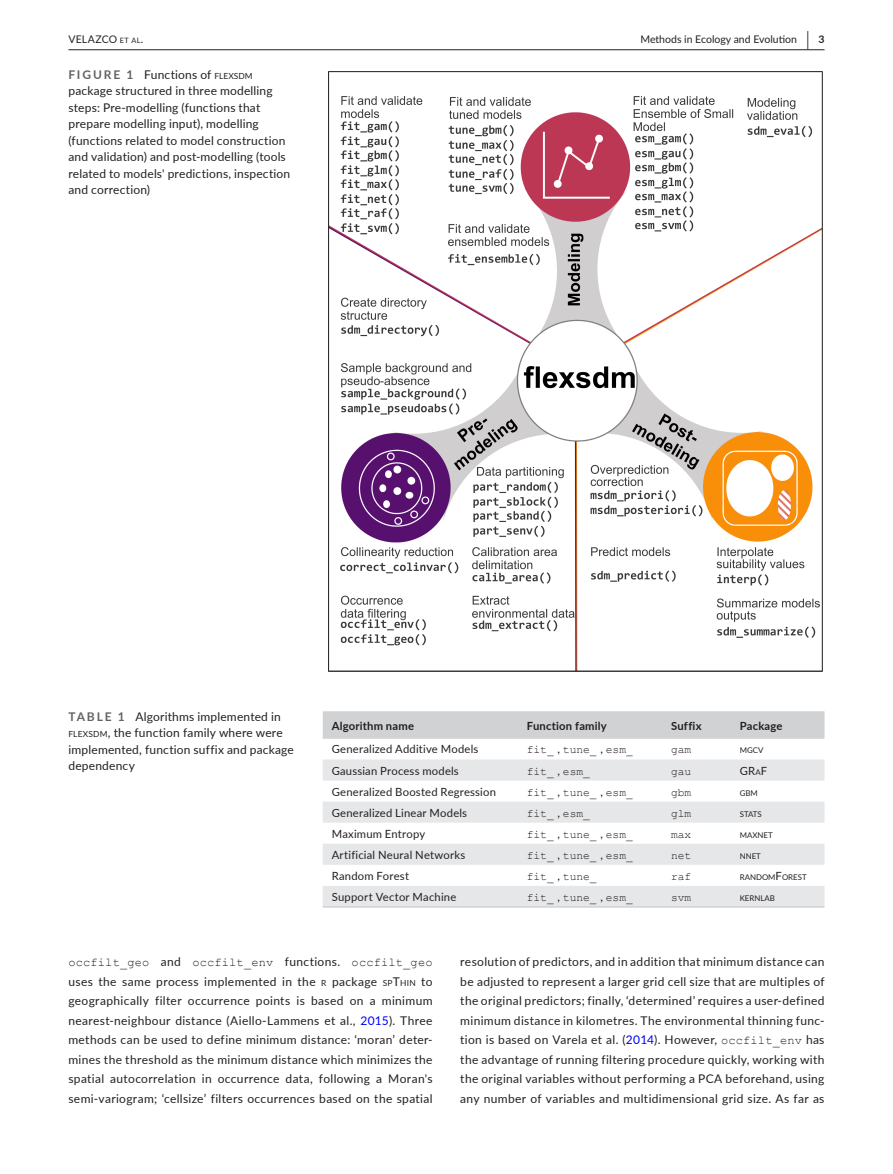
<style>
.page{position:relative;width:893px;height:1174px;background:#fff}
.page>*{position:absolute;margin:0;border:0;box-sizing:border-box;transform-origin:0 0}
.t1{font:12px/19.5px "Lato";letter-spacing:.015em;color:#231f20;text-align:justify}
.t2{font:12px "Courier New";letter-spacing:.015em;color:#231f20}
.t3{font:11.25px "Lato";letter-spacing:.02em;color:#231f20}
.t4{font:11.25px "Courier New";color:#231f20}
.t5{font:700 11.25px "Lato";letter-spacing:.02em;color:#231f20}
.t6{font:10.5px "Lato";color:#231f20}
.t7{font:7.8px "Lato";color:#231f20}
.s1{font-size:7.35px}
.s2{font-style:inherit}
.s3{font-weight:700;font-size:19.5px}
.s4{font-weight:700}
.s5{font-weight:700;color:#636366}
.s6{font-size:8.4px}
.s7{font-family:"Lato"}
.s8{font-size:7.8px}
.s9{font-size:11.25px}
.s10{color:#00f}
.s11{font-family:"Courier New"}
</style>
<div class="page">
<hr style="left:68px;top:49px;width:756px;height:1px;background:#231f20">
<img style="left:328px;top:71px;width:495px;height:601px">
<svg style="left:323px;top:711px;width:501px;height:28px;background:#d1d2d4"></svg>
<svg style="left:323px;top:759px;width:501px;height:147px;fill:#e6e7e9"></svg>
<hr style="left:323px;top:906px;width:195px;height:1px;background:#d1d2d4">
<hr style="left:518px;top:906px;width:144px;height:1px;background:#d1d2d4">
<hr style="left:662px;top:906px;width:69px;height:1px;background:#d1d2d4">
<hr style="left:731px;top:906px;width:93px;height:1px;background:#d1d2d4">
<p class="t6" style="left:68px;top:31px;width:76px">VELAZCO <span class="s1">ET AL</span><span class="s2">.</span></p>
<p class="t6" style="left:640px;top:31px;width:186px">Methods in Ecology and Evolu on <span class="s3">|</span> <span class="s4">3</span></p>
<p class="t1" style="left:68px;top:66px;width:223px;line-height:16.5px;text-align:left"><span class="s5">FIGURE 1</span> Functions of <span class="s6">FLEXSDM </span>package structured in three modelling steps: Pre-modelling (functions that prepare modelling input), modelling (functions related to model construction and validation) and post-modelling (tools related to models' predictions, inspection and correction)</p>
<p class="t1" style="left:68px;top:708px;width:227px;line-height:16.5px;text-align:left"><span class="s5">TABLE 1</span> Algorithms implemented in<br><span class="s6">FLEXSDM</span>, the function family where were implemented, function suffix and package dependency</p>
<p class="t5" style="left:332px;top:717px;width:84px">Algorithm name</p>
<p class="t5" style="left:527px;top:717px;width:82px">Function family</p>
<p class="t5" style="left:671px;top:717px;width:32px">Suffix</p>
<p class="t5" style="left:740px;top:717px;width:44px">Package</p>
<p class="t3" style="left:332px;top:741px;width:148px">Generalized Additive Models</p>
<p class="t4" style="left:527px;top:743px;width:108px">fit_ <span class="s7">,</span> tune_ <span class="s7">,</span> esm_</p>
<p class="t4" style="left:671px;top:743px;width:22px">gam</p>
<p class="t7" style="left:740px;top:745px;width:25px">MGCV</p>
<p class="t3" style="left:332px;top:762px;width:129px">Gaussian Process models</p>
<p class="t4" style="left:527px;top:764px;width:65px">fit_ <span class="s7">,</span> esm_</p>
<p class="t4" style="left:671px;top:764px;width:22px">gau</p>
<p class="t3" style="left:740px;top:762px;width:29px">GR<span class="s8">A</span>F</p>
<p class="t3" style="left:332px;top:783px;width:166px">Generalized Boosted Regression</p>
<p class="t4" style="left:527px;top:785px;width:108px">fit_ <span class="s7">,</span> tune_ <span class="s7">,</span> esm_</p>
<p class="t4" style="left:671px;top:785px;width:22px">gbm</p>
<p class="t7" style="left:740px;top:787px;width:20px">GBM</p>
<p class="t3" style="left:332px;top:804px;width:137px">Generalized Linear Models</p>
<p class="t4" style="left:527px;top:806px;width:65px">fit_ <span class="s7">,</span> esm_</p>
<p class="t4" style="left:671px;top:806px;width:22px">glm</p>
<p class="t7" style="left:740px;top:808px;width:24px">STATS</p>
<p class="t3" style="left:332px;top:825px;width:95px">Maximum Entropy</p>
<p class="t4" style="left:527px;top:827px;width:108px">fit_ <span class="s7">,</span> tune_ <span class="s7">,</span> esm_</p>
<p class="t4" style="left:671px;top:827px;width:22px">max</p>
<p class="t7" style="left:740px;top:829px;width:34px">MAXNET</p>
<p class="t3" style="left:332px;top:846px;width:135px">Artificial Neural Networks</p>
<p class="t4" style="left:527px;top:848px;width:108px">fit_ <span class="s7">,</span> tune_ <span class="s7">,</span> esm_</p>
<p class="t4" style="left:671px;top:848px;width:22px">net</p>
<p class="t7" style="left:740px;top:850px;width:23px">NNET</p>
<p class="t3" style="left:332px;top:867px;width:79px">Random Forest</p>
<p class="t4" style="left:527px;top:869px;width:71px">fit_ <span class="s7">,</span> tune_</p>
<p class="t4" style="left:671px;top:869px;width:22px">raf</p>
<p class="t7" style="left:740px;top:871px;width:68px">RANDOM<span class="s9">F</span>OREST</p>
<p class="t3" style="left:332px;top:888px;width:126px">Support Vector Machine</p>
<p class="t4" style="left:527px;top:890px;width:108px">fit_ <span class="s7">,</span> tune_ <span class="s7">,</span> esm_</p>
<p class="t4" style="left:671px;top:890px;width:22px">svm</p>
<p class="t7" style="left:740px;top:892px;width:37px">KERNLAB</p>
<p class="t2" style="left:68px;top:955px;width:366px">occfilt_geo <span class="s7">and</span> occfilt_env <span class="s7">functions.</span> occfilt_geo</p>
<p class="t1" style="left:68px;top:971px;width:366px">uses the same process implemented in the <span class="s6">R</span> package <span class="s6">SP</span>T<span class="s6">HIN</span> to geographically filter occurrence points is based on a minimum nearest-neighbour distance (Aiello-Lammens et al., <span class="s10">2015</span>). Three methods can be used to define minimum distance: ‘moran’ deter&shy;mines the threshold as the minimum distance which minimizes the spatial autocorrelation in occurrence data, following a Moran's semi-variogram; ‘cellsize’ filters occurrences based on the spatial</p>
<p class="t1" style="left:460px;top:951px;width:366px">resolution of predictors, and in addition that minimum distance can be adjusted to represent a larger grid cell size that are multiples of the original predictors; finally, ‘determined’ requires a user-defined minimum distance in kilometres. The environmental thinning func&shy;tion is based on Varela et al. (<span class="s10">2014</span>). However, <span class="s11">occfilt_env</span> has the advantage of running filtering procedure quickly, working with the original variables without performing a PCA beforehand, using any number of variables and multidimensional grid size. As far as</p>
</div>
